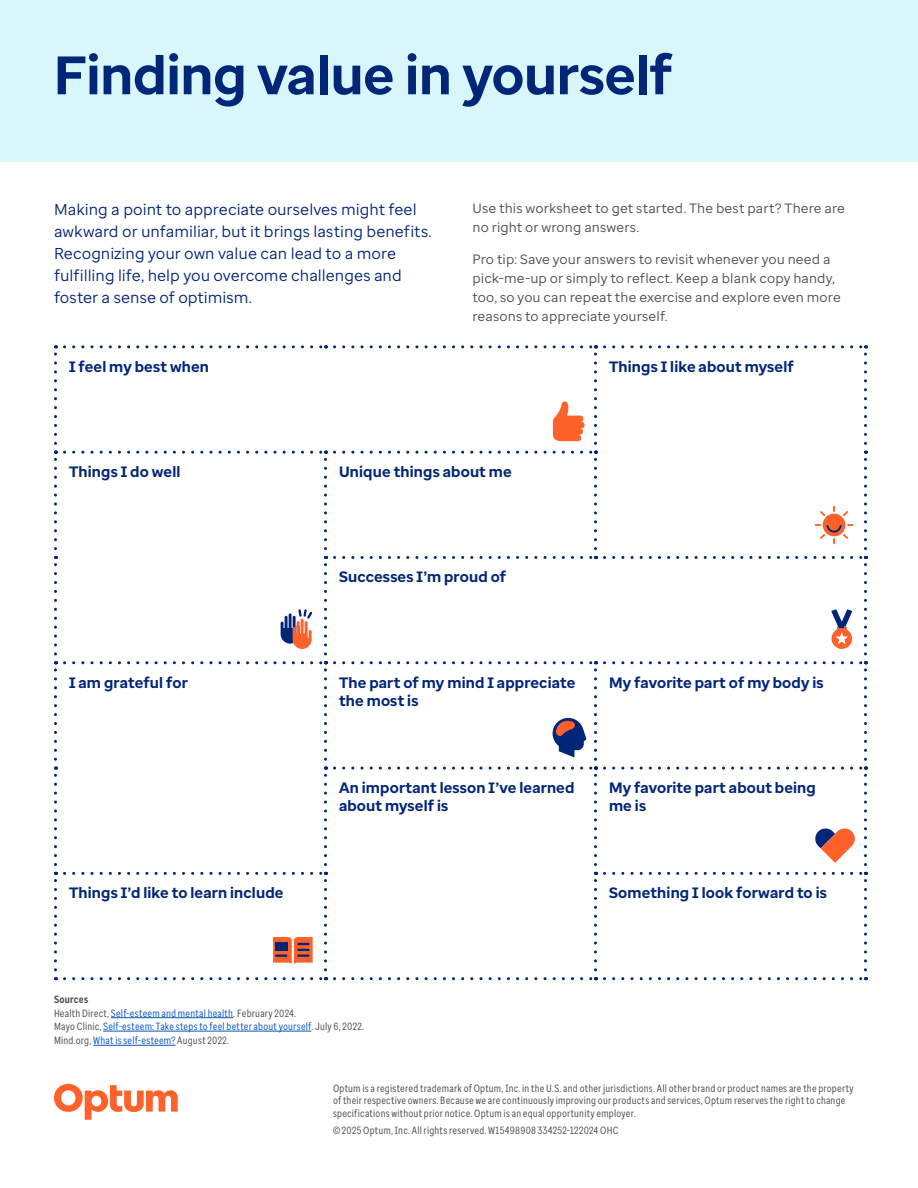
<style>
.page{position:relative;width:918px;height:1188px;background:#fff}
.page>*{position:absolute;margin:0;border:0;box-sizing:border-box;transform-origin:0 0}
.Headline{font:700 54px "Enterprise Sans";letter-spacing:-.005em;color:#002677}
.Body{font:15.75px/22px "Enterprise Sans";color:#002677}
.Subhead{font:700 15px/18px "Enterprise Sans";letter-spacing:.01em;color:#002677}
.Body-2{font:13.5px/18.9px "Enterprise Sans";letter-spacing:.01em;color:#4b4d4f}
.Body-3{font:10.5px/12.6px "Enterprise Sans Cond";letter-spacing:.02em;color:#4b4d4f}
.Body-4{font:10.5px "Enterprise Sans Cond";letter-spacing:.02em;color:#0c55b8}
.Body-5{font:700 10.5px "Enterprise Sans Cond";letter-spacing:.02em;color:#4b4d4f}
.s1{color:#0c55b8}
.s2{color:#4b4d4f}
</style>
<div class="page">
<svg style="left:54px;top:345px;width:3px;height:98px"></svg>
<svg style="left:64px;top:345px;width:263px;height:3px"></svg>
<svg style="left:604px;top:345px;width:263px;height:98px"></svg>
<svg style="left:54px;top:451px;width:3px;height:98px"></svg>
<svg style="left:64px;top:451px;width:263px;height:98px"></svg>
<svg style="left:334px;top:451px;width:263px;height:98px"></svg>
<svg style="left:864px;top:451px;width:3px;height:98px"></svg>
<svg style="left:54px;top:556px;width:3px;height:98px"></svg>
<svg style="left:324px;top:556px;width:3px;height:98px"></svg>
<svg style="left:334px;top:556px;width:263px;height:3px"></svg>
<svg style="left:54px;top:661px;width:3px;height:98px"></svg>
<svg style="left:64px;top:661px;width:263px;height:98px"></svg>
<svg style="left:604px;top:661px;width:263px;height:98px"></svg>
<svg style="left:54px;top:767px;width:3px;height:98px"></svg>
<svg style="left:324px;top:767px;width:3px;height:98px"></svg>
<svg style="left:334px;top:767px;width:263px;height:98px"></svg>
<svg style="left:54px;top:872px;width:3px;height:98px"></svg>
<svg style="left:594px;top:872px;width:3px;height:98px"></svg>
<svg style="left:604px;top:872px;width:263px;height:98px"></svg>
<svg style="left:64px;top:977px;width:263px;height:3px"></svg>
<svg style="left:334px;top:977px;width:263px;height:3px"></svg>
<svg style="left:604px;top:977px;width:263px;height:3px"></svg>
<svg style="left:604px;top:556px;width:263px;height:98px"></svg>
<svg style="left:64px;top:872px;width:263px;height:98px"></svg>
<div style="left:275px;top:943px;width:13px;height:8px;background:#002677"></div>
<svg style="left:334px;top:345px;width:263px;height:98px"></svg>
<svg style="left:334px;top:661px;width:263px;height:98px"></svg>
<div style="left:823px;top:514px;width:22px;height:22px;background:#ff612b;border-radius:50%"></div>
<svg style="left:833px;top:505px;width:2px;height:7px"></svg>
<svg style="left:820px;top:511px;width:5px;height:5px"></svg>
<svg style="left:843px;top:511px;width:5px;height:5px"></svg>
<svg style="left:815px;top:524px;width:39px;height:20px"></svg>
<svg style="left:281px;top:609px;width:31px;height:40px"></svg>
<svg style="left:604px;top:767px;width:263px;height:98px"></svg>
<div style="left:0;top:0;width:918px;height:162px;background:#d9f6fa"></div>
<hr style="left:111px;top:1017px;width:122px;height:1px;background:#0c55b8">
<hr style="left:103px;top:1031px;width:208px;height:1px;background:#0c55b8">
<hr style="left:93px;top:1045px;width:83px;height:1px;background:#0c55b8">
<svg style="left:54px;top:1084px;width:124px;height:36px"></svg>
<p class="Headline" style="left:54px;top:40px;width:620px">Finding value in yourself</p>
<p class="Body" style="left:54px;top:198px;width:379px">Making a point to appreciate ourselves might feel awkward or unfamiliar, but it brings lasting benefits.<br>Recognizing your own value can lead to a more fulfilling life, help you overcome challenges and foster a sense of optimism.</p>
<p class="Body-2" style="left:472px;top:199px;width:374px">Use this worksheet to get started. The best part? There are no right or wrong answers.</p>
<p class="Body-2" style="left:472px;top:250px;width:370px">Pro tip: Save your answers to revisit whenever you need a pick-me-up or simply to reflect. Keep a blank copy handy, too, so you can repeat the exercise and explore even more reasons to appreciate yourself.</p>
<p class="Subhead" style="left:69px;top:358px;width:142px">I feel my best when</p>
<p class="Subhead" style="left:609px;top:358px;width:186px">Things I like about myself</p>
<p class="Subhead" style="left:69px;top:463px;width:113px">Things I do well</p>
<p class="Subhead" style="left:339px;top:463px;width:174px">Unique things about me</p>
<p class="Subhead" style="left:339px;top:568px;width:169px">Successes I’m proud of</p>
<p class="Subhead" style="left:69px;top:673px;width:120px">I am grateful for</p>
<p class="Subhead" style="left:339px;top:673px;width:238px">The part of my mind I appreciate the most is</p>
<p class="Subhead" style="left:609px;top:673px;width:216px">My favorite part of my body is</p>
<p class="Subhead" style="left:339px;top:779px;width:237px">An important lesson I’ve learned about myself is</p>
<p class="Subhead" style="left:609px;top:779px;width:208px">My favorite part about being me is</p>
<p class="Subhead" style="left:69px;top:884px;width:216px">Things I’d like to learn include</p>
<p class="Subhead" style="left:609px;top:884px;width:220px">Something I look forward to is</p>
<p class="Body-5" style="left:54px;top:993px;width:36px">Sources</p>
<p class="Body-3" style="left:54px;top:1007px;width:244px">Health Direct, <span class="s1">Self-esteem and mental health</span>. February 2024.</p>
<p class="Body-4" style="left:54px;top:1020px;width:312px"><span class="s2">Mayo Clinic,</span> Self-esteem: Take steps to feel better about yourself<span class="s2">. July 6, 2022.</span></p>
<p class="Body-3" style="left:54px;top:1034px;width:177px">Mind.org, <span class="s1">What is self-esteem?</span> August 2022.</p>
<p class="Body-3" style="left:333px;top:1082px;width:522px">Optum is a registered trademark of Optum, Inc. in the U.S. and other jurisdictions. All other brand or product names are the property of their respective owners. Because we are continuously improving our products and services, Optum reserves the right to change specifications without prior notice. Optum is an equal opportunity employer.</p>
<p class="Body-3" style="left:333px;top:1124px;width:287px">© 2025 Optum, Inc. All rights reserved. W15498908 334252-122024 OHC</p>
</div>
